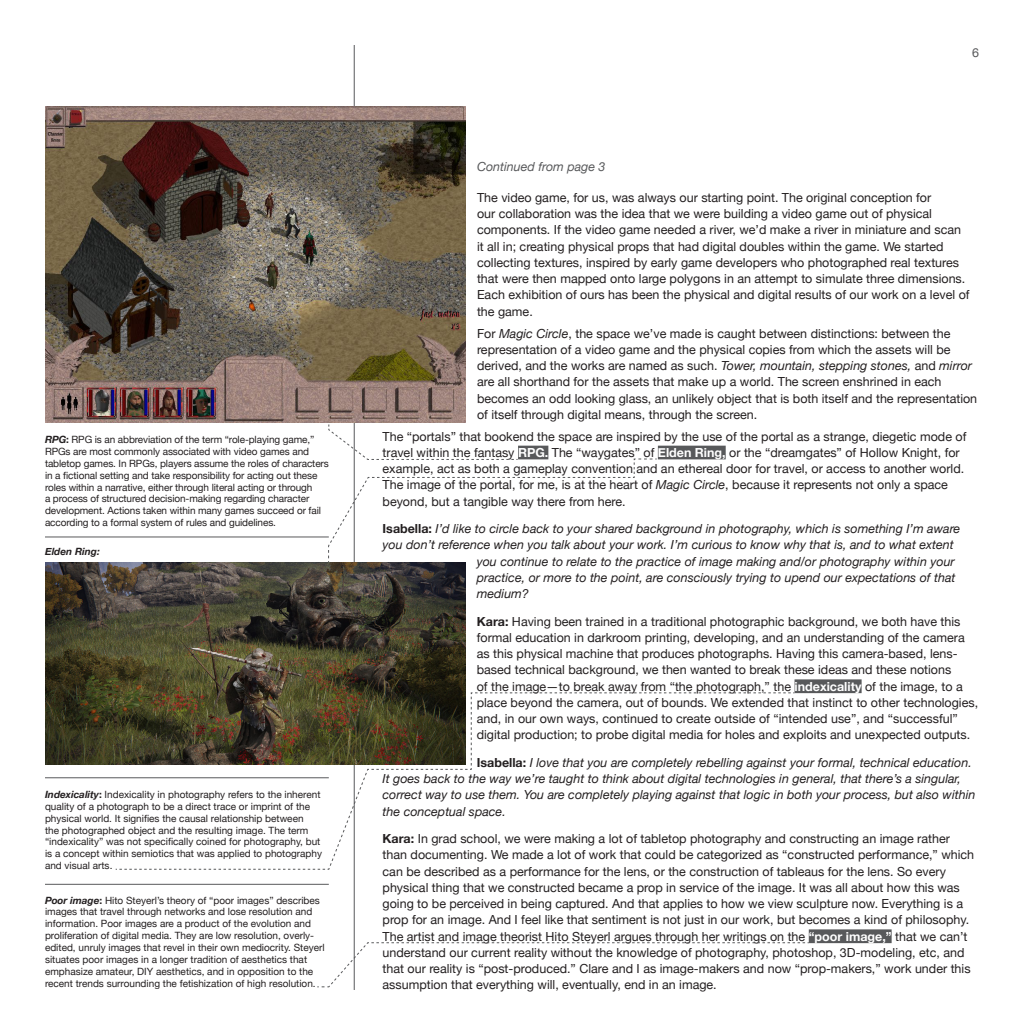
<style>
.page{position:relative;width:1024px;height:1035px;background:#fff}
.page>*{position:absolute;margin:0;border:0;box-sizing:border-box;transform-origin:0 0}
.t1{font:12.5px/16.2px "Helvetica Neue";color:#231f20}
.t2{font:italic 12.5px/16.2px "Helvetica Neue";color:#231f20}
.t3{font:italic 12.5px "Helvetica Neue";color:#58595b}
.t4{font:12.5px "Helvetica Neue";color:#58595b}
.t5{font:10px/11.9px "Helvetica Neue";color:#231f20}
.t6{font:italic 700 10px "Helvetica Neue";color:#231f20}
.s1{font-weight:700;font-style:italic}
.s2{font-weight:700}
.s3{font-style:italic}
.s4{font-weight:700;color:#fff}
.s5{font-weight:700;font-style:normal}
</style>
<div class="page">
<div style="left:658px;top:446px;width:68px;height:13px;background:#58595b"></div>
<div style="left:794px;top:679px;width:67px;height:14px;background:#58595b"></div>
<div style="left:809px;top:929px;width:82px;height:14px;background:#58595b"></div>
<hr style="left:354px;top:45px;width:1px;height:945px;background:#58595b">
<hr style="left:45px;top:777px;width:284px;height:1px;background:#58595b">
<hr style="left:45px;top:884px;width:284px;height:1px;background:#58595b">
<hr style="left:45px;top:537px;width:284px;height:1px;background:#58595b">
<img style="left:45px;top:563px;width:420px;height:202px">
<svg style="left:328px;top:422px;width:329px;height:141px"></svg>
<img style="left:45px;top:107px;width:421px;height:315px">
<svg style="left:115px;top:692px;width:680px;height:178px"></svg>
<svg style="left:317px;top:942px;width:492px;height:46px"></svg>
<p class="t5" style="left:45px;top:434px;width:285px"><span class="s1">RPG</span><span class="s2">:</span> RPG is an abbreviation of the term “role-playing game,” RPGs are most commonly associated with video games and tabletop games. In RPGs, players assume the roles of characters in a fictional setting and take responsibility for acting out these roles within a narrative, either through literal acting or through<br>a process of structured decision-making regarding character development. Actions taken within many games succeed or fail according to a formal system of rules and guidelines.</p>
<p class="t6" style="left:45px;top:543px;width:56px">Elden Ring:</p>
<p class="t5" style="left:45px;top:789px;width:279px"><span class="s1">Indexicality</span><span class="s2">:</span> Indexicality in photography refers to the inherent quality of a photograph to be a direct trace or imprint of the physical world. It signifies the causal relationship between<br>the photographed object and the resulting image. The term “indexicality” was not specifically coined for photography, but is a concept within semiotics that was applied to photography and visual arts.</p>
<p class="t5" style="left:45px;top:895px;width:281px"><span class="s1">Poor image</span><span class="s2">:</span> Hito Steyerl’s theory of “poor images” describes images that travel through networks and lose resolution and information. Poor images are a product of the evolution and proliferation of digital media. They are low resolution, overly&shy;edited, unruly images that revel in their own mediocrity. Steyerl situates poor images in a longer tradition of aesthetics that emphasize amateur, DIY aesthetics, and in opposition to the recent trends surrounding the fetishization of high resolution.</p>
<p class="t3" style="left:477px;top:158px;width:130px">Continued from page 3</p>
<p class="t4" style="left:972px;top:43px;width:8px">6</p>
<p class="t1" style="left:477px;top:190px;width:494px">The video game, for us, was always our starting point. The original conception for<br>our collaboration was the idea that we were building a video game out of physical components. If the video game needed a river, we’d make a river in miniature and scan it all in; creating physical props that had digital doubles within the game. We started collecting textures, inspired by early game developers who photographed real textures that were then mapped onto large polygons in an attempt to simulate three dimensions.<br>Each exhibition of ours has been the physical and digital results of our work on a level of the game.</p>
<p class="t1" style="left:477px;top:326px;width:502px">For <span class="s3">Magic Circle</span>, the space we’ve made is caught between distinctions: between the representation of a video game and the physical copies from which the assets will be derived, and the works are named as such. <span class="s3">Tower, mountain, stepping stones,</span> and <span class="s3">mirror </span>are all shorthand for the assets that make up a world. The screen enshrined in each becomes an odd looking glass, an unlikely object that is both itself and the representation of itself through digital means, through the screen.</p>
<p class="t1" style="left:383px;top:429px;width:585px">The “portals” that bookend the space are inspired by the use of the portal as a strange, diegetic mode of travel within the fantasy <span class="s4">RPG.</span> The “waygates” of <span class="s4">Elden Ring,</span> or the “dreamgates” of Hollow Knight, for example, act as both a gameplay convention and an ethereal door for travel, or access to another world.<br>The image of the portal, for me, is at the heart of <span class="s3">Magic Circle</span>, because it represents not only a space beyond, but a tangible way there from here.</p>
<p class="t2" style="left:383px;top:521px;width:579px"><span class="s5">Isabella:</span> I’d like to circle back to your shared background in photography, which is something I’m aware</p>
<p class="t2" style="left:383px;top:538px;width:572px">you don’t reference when you talk about your work. I’m curious to know why that is, and to what extent</p>
<p class="t2" style="left:477px;top:554px;width:479px">you continue to relate to the practice of image making and/or photography within your</p>
<p class="t2" style="left:477px;top:570px;width:480px">practice, or more to the point, are consciously trying to upend our expectations of that</p>
<p class="t2" style="left:477px;top:586px;width:54px">medium?</p>
<p class="t1" style="left:477px;top:614px;width:503px"><span class="s2">Kara:</span> Having been trained in a traditional photographic background, we both have this formal education in darkroom printing, developing, and an understanding of the camera as this physical machine that produces photographs. Having this camera-based, lens&shy;based technical background, we then wanted to break these ideas and these notions<br>of the image—to break away from “the photograph,” the <span class="s4">indexicality</span> of the image, to a place beyond the camera, out of bounds. We extended that instinct to other technologies, and, in our own ways, continued to create outside of “intended use”, and “successful” digital production; to probe digital media for holes and exploits and unexpected outputs.</p>
<p class="t2" style="left:383px;top:755px;width:594px;text-indent:94px"><span class="s5">Isabella:</span> I love that you are completely rebelling against your formal, technical education.<br>It goes back to the way we’re taught to think about digital technologies in general, that there’s a singular, correct way to use them. You are completely playing against that logic in both your process, but also within the conceptual space.</p>
<p class="t1" style="left:383px;top:831px;width:593px"><span class="s2">Kara:</span> In grad school, we were making a lot of tabletop photography and constructing an image rather than documenting. We made a lot of work that could be categorized as “constructed performance,” which can be described as a performance for the lens, or the construction of tableaus for the lens. So every physical thing that we constructed became a prop in service of the image. It was all about how this was going to be perceived in being captured. And that applies to how we view sculpture now. Everything is a prop for an image. And I feel like that sentiment is not just in our work, but becomes a kind of philosophy.<br>The artist and image theorist Hito Steyerl argues through her writings on the <span class="s4">“poor image,”</span> that we can’t understand our current reality without the knowledge of photography, photoshop, 3D-modeling, etc, and that our reality is “post-produced.” Clare and I as image-makers and now “prop-makers,” work under this assumption that everything will, eventually, end in an image.</p>
</div>
